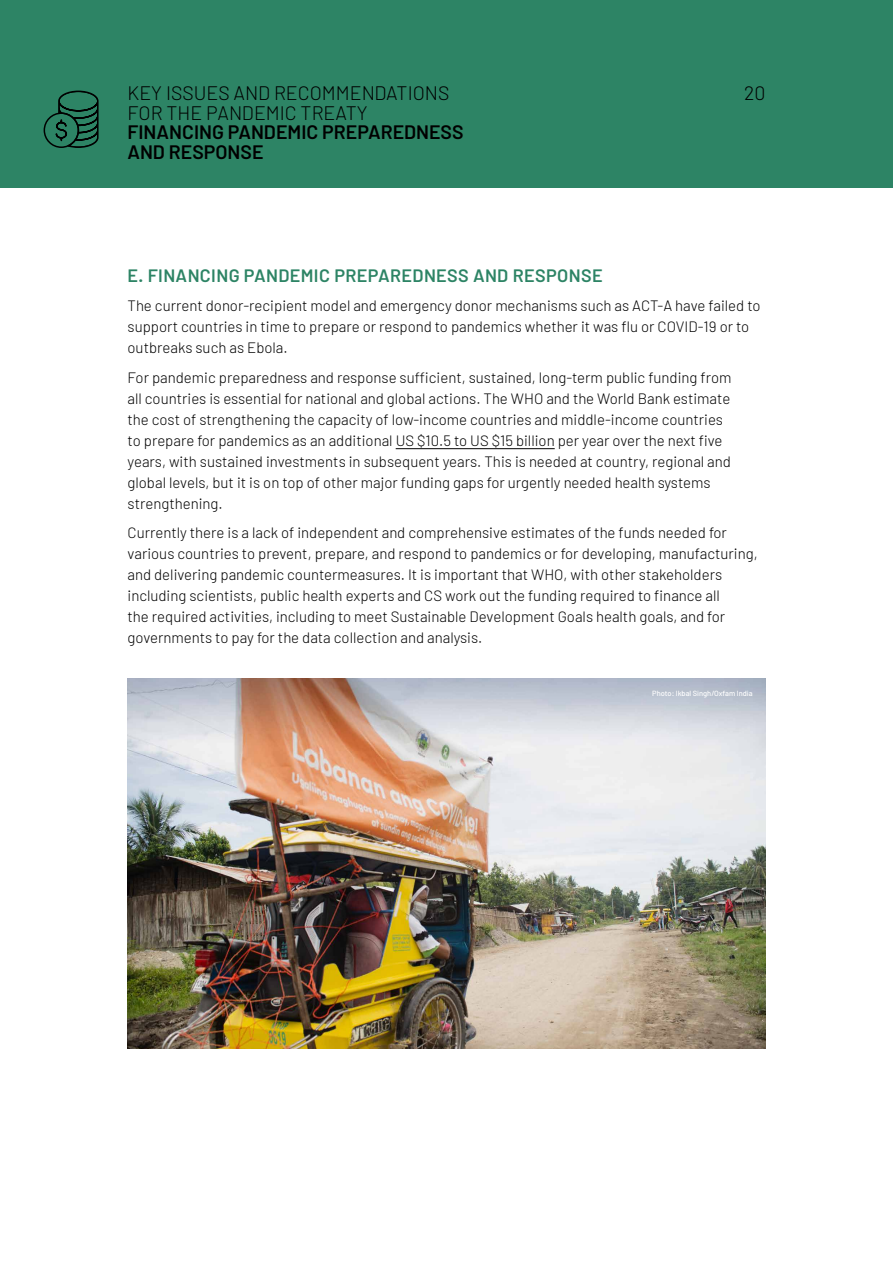
<style>
.page{position:relative;width:893px;height:1263px;background:#fff}
.page>*{position:absolute;margin:0;border:0;box-sizing:border-box;transform-origin:0 0}
.t1{font:300 19.5px "Barlow";color:#000}
.t2{font:600 19.5px/19.5px "Barlow";color:#000}
.t3{font:600 18px "Barlow";letter-spacing:.02em;color:#2d8465}
.t4{font:300 15px/21px "Barlow";color:#000}
.t5{font:500 7.5px "Barlow";color:#fff}
</style>
<div class="page">
<img style="left:128px;top:678px;width:637px;height:370px">
<hr style="left:396px;top:448px;width:159px;height:1px;background:#000">
<div style="left:0;top:0;width:893px;height:187px;background:#2d8465"></div>
<svg style="left:43px;top:90px;width:56px;height:58px"></svg>
<h1 class="t1" style="left:128px;top:79px;width:323px">KEY ISSUES AND RECOMMENDATIONS</h1>
<h1 class="t1" style="left:744px;top:79px;width:23px">20</h1>
<h1 class="t1" style="left:128px;top:99px;width:242px">FOR THE PANDEMIC TREATY</h1>
<h1 class="t2" style="left:128px;top:122px;width:338px">FINANCING PANDEMIC PREPAREDNESS<br>AND RESPONSE</h1>
<p class="t3" style="left:128px;top:264px;width:477px">E. FINANCING PANDEMIC PREPAREDNESS AND RESPONSE</p>
<p class="t4" style="left:128px;top:294px;width:634px">The current donor-recipient model and emergency donor mechanisms such as ACT-A have failed to support countries in time to prepare or respond to pandemics whether it was flu or COVID-19 or to outbreaks such as Ebola.</p>
<p class="t4" style="left:128px;top:366px;width:605px">For pandemic preparedness and response sufficient, sustained, long-term public funding from all countries is essential for national and global actions. The WHO and the World Bank estimate the cost of strengthening the capacity of low-income countries and middle-income countries to prepare for pandemics as an additional US $10.5 to US $15 billion per year over the next five years, with sustained investments in subsequent years. This is needed at country, regional and global levels, but it is on top of other major funding gaps for urgently needed health systems strengthening.</p>
<p class="t4" style="left:128px;top:521px;width:632px">Currently there is a lack of independent and comprehensive estimates of the funds needed for various countries to prevent, prepare, and respond to pandemics or for developing, manufacturing, and delivering pandemic countermeasures. It is important that WHO, with other stakeholders including scientists, public health experts and CS work out the funding required to finance all<br>the required activities, including to meet Sustainable Development Goals health goals, and for governments to pay for the data collection and analysis.</p>
<p class="t5" style="left:652px;top:689px;width:102px">Photo: Ikbal Singh/Oxfam India</p>
</div>
